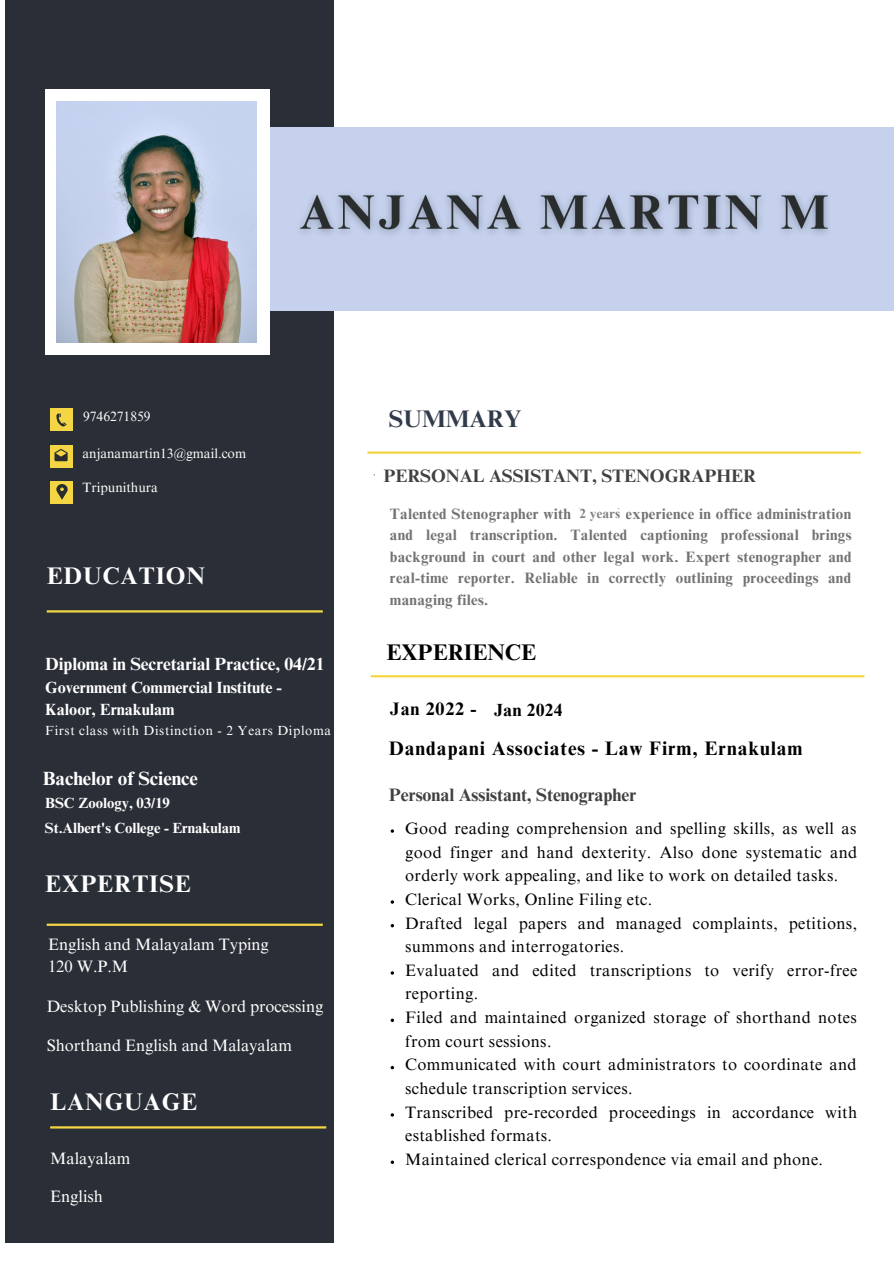
<style>
.page{position:relative;width:894px;height:1264px;background:#fff}
.page>*{position:absolute;margin:0;border:0;box-sizing:border-box;transform-origin:0 0}
.t1{font:700 24px "Times NRMT Pro";letter-spacing:.035em;color:#fff}
.t2{font:700 24px "Times NRMT Pro";color:#323b4c}
.t3{font:700 22.65px "Times NRMT Pro";letter-spacing:-.005em;color:#000}
.t4{font:700 19.5px "Times NRMT Pro";letter-spacing:.045em;color:#000}
.t5{font:700 19.2px "Times NRMT Pro";letter-spacing:-.005em;color:#fff}
.t6{font:700 18px "Times NRMT Pro";letter-spacing:-.005em;color:#414042}
.t7{font:700 17.7px "Times NRMT Pro";letter-spacing:-.005em;color:#fff}
.t8{font:16.5px/23.7px "Times NRMT Pro";letter-spacing:.02em;color:#000}
.t9{font:16.5px "Times NRMT Pro";letter-spacing:-.005em;color:#fff}
.t10{font:700 16.2px/22.5px "Times NRMT Pro";letter-spacing:-.005em;color:#fff}
.t11{font:700 15px/21.5px "Times NRMT Pro";letter-spacing:.02em;color:#737373;text-align:justify}
.t12{font:700 14.7px "Times NRMT Pro";letter-spacing:-.005em;color:#fff}
.t13{font:13.5px "Times NRMT Pro";color:#fff}
.t14{font:13.2px "Times NRMT Pro";letter-spacing:.045em;color:#fff}
</style>
<div class="page">
<div style="left:5px;top:0;width:328px;height:1242px;background:#2a2e36"></div>
<div style="left:270px;top:127px;width:623px;height:184px;background:#c5d1ed"></div>
<hr style="left:367px;top:451px;width:493px;height:3px;background:#f4d644">
<div style="left:45px;top:89px;width:224px;height:265px;background:#fff"></div>
<img style="left:56px;top:101px;width:200px;height:241px">
<hr style="left:47px;top:610px;width:276px;height:2px;background:#f4d644">
<hr style="left:47px;top:923px;width:276px;height:2px;background:#f4d644">
<div style="left:50px;top:409px;width:22px;height:22px;background:#f4d644"></div>
<svg style="left:56px;top:413px;width:10px;height:14px"></svg>
<div style="left:50px;top:445px;width:22px;height:22px;background:#f4d644"></div>
<svg style="left:54px;top:449px;width:14px;height:12px"></svg>
<div style="left:50px;top:481px;width:22px;height:22px;background:#f4d644"></div>
<hr style="left:50px;top:1126px;width:276px;height:2px;background:#f4d644">
<img style="left:300px;top:193px;width:528px;height:41px">
<svg style="left:390px;top:1018px;width:4px;height:4px"></svg>
<svg style="left:390px;top:1066px;width:4px;height:3px"></svg>
<svg style="left:56px;top:484px;width:12px;height:16px"></svg>
<hr style="left:371px;top:675px;width:493px;height:2px;background:#f4d644">
<svg style="left:579px;top:509px;width:41px;height:12px"></svg>
<p class="t13" style="left:83px;top:411px;width:69px">9746271859</p>
<p class="t13" style="left:82px;top:448px;width:165px">anjanamartin13@gmail.com</p>
<p class="t13" style="left:82px;top:482px;width:77px">Tripunithura</p>
<p class="t1" style="left:47px;top:567px;width:160px">EDUCATION</p>
<p class="t7" style="left:45px;top:657px;width:281px">Diploma in Secretarial Practice, 04/21</p>
<p class="t10" style="left:45px;top:678px;width:238px">Government Commercial Institute -<br>Kaloor, Ernakulam</p>
<p class="t14" style="left:45px;top:725px;width:287px">First class with Distinction - 2 Years Diploma</p>
<p class="t5" style="left:43px;top:771px;width:156px">Bachelor of Science</p>
<p class="t12" style="left:45px;top:797px;width:126px">BSC Zoology, 03/19</p>
<p class="t12" style="left:45px;top:822px;width:197px">St.Albert's College - Ernakulam</p>
<p class="t1" style="left:45px;top:875px;width:147px">EXPERTISE</p>
<p class="t9" style="left:48px;top:937px;width:222px">English and Malayalam Typing</p>
<p class="t9" style="left:48px;top:960px;width:82px">120 W.P.M</p>
<p class="t9" style="left:47px;top:999px;width:278px">Desktop Publishing &amp; Word processing</p>
<p class="t9" style="left:47px;top:1039px;width:247px">Shorthand English and Malayalam</p>
<p class="t1" style="left:50px;top:1092px;width:148px">LANGUAGE</p>
<p class="t9" style="left:50px;top:1152px;width:82px">Malayalam</p>
<p class="t9" style="left:50px;top:1190px;width:54px">English</p>
<p class="t2" style="left:389px;top:409px;width:134px">SUMMARY</p>
<p class="t6" style="left:383px;top:469px;width:374px">PERSONAL ASSISTANT, STENOGRAPHER</p>
<p class="t11" style="left:390px;top:505px;width:463px">Talented Stenographer with 1 year' experience in office administration and legal transcription. Talented captioning professional brings background in court and other legal work. Expert stenographer and real-time reporter. Reliable in correctly outlining proceedings and managing files.</p>
<p class="t3" style="left:386px;top:643px;width:151px">EXPERIENCE</p>
<p class="t4" style="left:389px;top:741px;width:415px">Dandapani Associates - Law Firm, Ernakulam</p>
<p class="t6" style="left:389px;top:787px;width:249px">Personal Assistant, Stenographer</p>
<p class="t8" style="left:405px;top:818px;width:453px;text-align:justify">Good reading comprehension and spelling skills, as well as good finger and hand dexterity. Also done systematic and orderly work appealing, and like to work on detailed tasks.</p>
<p class="t8" style="left:405px;top:889px;width:248px">Clerical Works, Online Filing etc.</p>
<p class="t8" style="left:405px;top:913px;width:453px">Drafted legal papers and managed complaints, petitions, summons and interrogatories.</p>
<p class="t8" style="left:405px;top:960px;width:453px">Evaluated and edited transcriptions to verify error-free reporting.</p>
<p class="t8" style="left:405px;top:1007px;width:453px">Filed and maintained organized storage of shorthand notes from court sessions.</p>
<p class="t8" style="left:405px;top:1054px;width:452px">Communicated with court administrators to coordinate and schedule transcription services.</p>
<p class="t8" style="left:405px;top:1102px;width:453px">Transcribed pre-recorded proceedings in accordance with established formats.</p>
<p class="t8" style="left:405px;top:1149px;width:419px">Maintained clerical correspondence via email and phone.</p>
</div>
